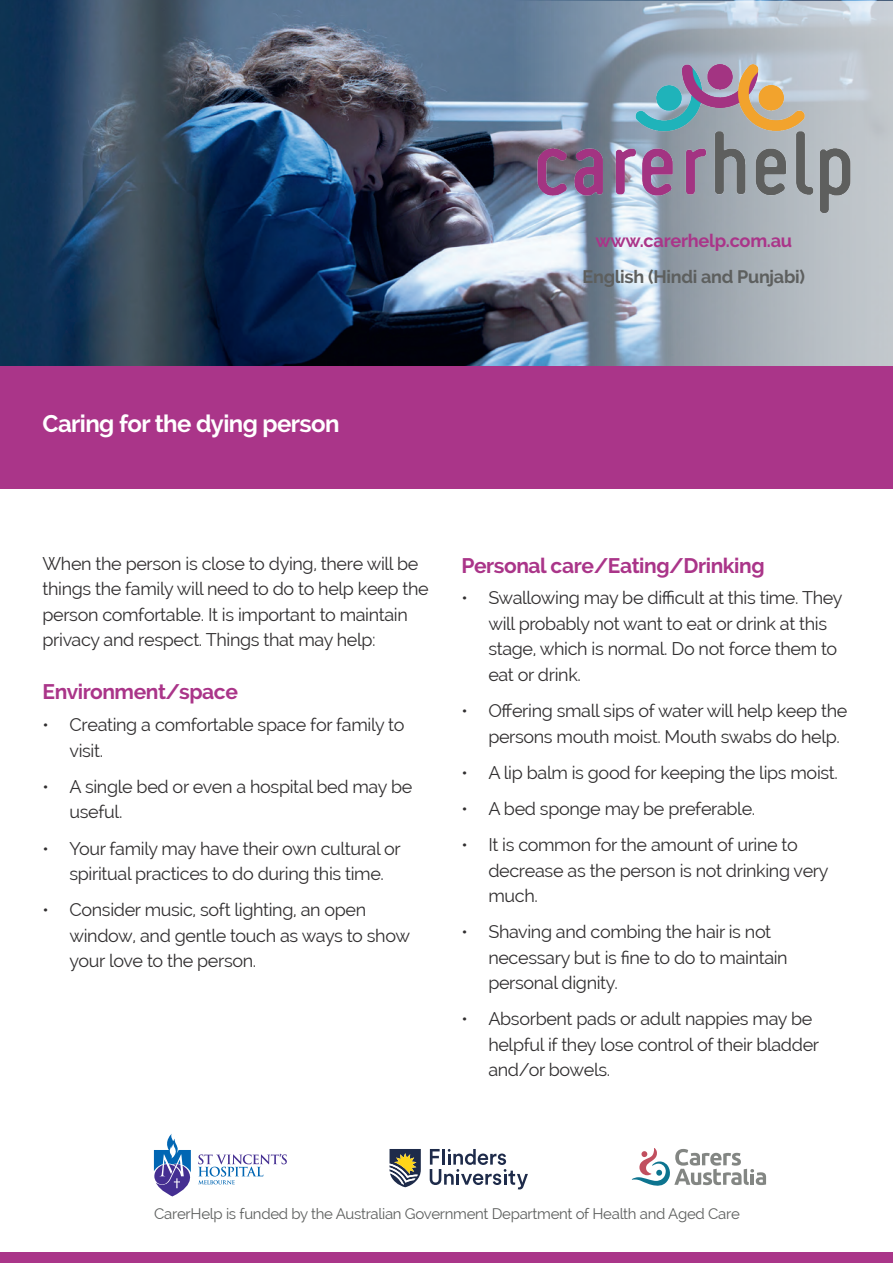
<style>
.page{position:relative;width:893px;height:1263px;background:#fff}
.page>*{position:absolute;margin:0;border:0;box-sizing:border-box;transform-origin:0 0}
.t1{font:700 24px "Raleway";letter-spacing:-.025em;color:#fff}
.t2{font:700 21px "Raleway";letter-spacing:-.02em;color:#aa3589}
.t3{font:700 18.15px "Raleway";letter-spacing:-.015em;color:#aa3589}
.t4{font:18px/25.5px "Raleway";letter-spacing:-.02em;color:#312f30}
.t5{font:700 18px "Raleway";letter-spacing:-.015em;color:#5d5f5e}
.t6{font:15px "Raleway";letter-spacing:-.02em;color:#5d5f5e}
</style>
<div class="page">
<div style="left:0;top:1252px;width:893px;height:11px;background:#aa3589"></div>
<img style="left:0;top:0;width:893px;height:366px">
<img style="left:298px;top:1px;width:595px;height:365px">
<div style="left:0;top:366px;width:893px;height:122px;background:#aa3589"></div>
<img style="left:537px;top:64px;width:314px;height:149px">
<svg style="left:632px;top:1148px;width:134px;height:38px"></svg>
<svg style="left:154px;top:1134px;width:133px;height:62px"></svg>
<svg style="left:390px;top:1149px;width:31px;height:38px"></svg>
<svg style="left:430px;top:1149px;width:98px;height:40px"></svg>
<p class="t3" style="left:595px;top:230px;width:198px">www.carerhelp.com.au</p>
<p class="t5" style="left:583px;top:266px;width:224px">English (Hindi and Punjabi)</p>
<h1 class="t1" style="left:43px;top:409px;width:298px">Caring for the dying person</h1>
<p class="t4" style="left:43px;top:551px;width:388px">When the person is close to dying, there will be things the family will need to do to help keep the person comfortable. It is important to maintain privacy and respect. Things that may help:</p>
<p class="t2" style="left:43px;top:680px;width:197px">Environment/space</p>
<p class="t4" style="left:70px;top:712px;width:336px;text-indent:-27px">• Creating a comfortable space for family to visit.</p>
<p class="t4" style="left:70px;top:774px;width:344px;text-indent:-27px">• A single bed or even a hospital bed may be useful.</p>
<p class="t4" style="left:43px;top:835px;width:360px;text-align:center">• Your family may have their own cultural or spiritual practices to do during this time.</p>
<p class="t4" style="left:70px;top:897px;width:342px;text-indent:-27px">• Consider music, soft lighting, an open window, and gentle touch as ways to show your love to the person.</p>
<p class="t2" style="left:461px;top:553px;width:305px">Personal care/Eating/Drinking</p>
<p class="t4" style="left:488px;top:585px;width:356px;text-indent:-27px">• Swallowing may be difficult at this time. They will probably not want to eat or drink at this stage, which is normal. Do not force them to eat or drink.</p>
<p class="t4" style="left:488px;top:698px;width:361px;text-indent:-27px">• Offering small sips of water will help keep the persons mouth moist. Mouth swabs do help.</p>
<p class="t4" style="left:461px;top:760px;width:378px">• A lip balm is good for keeping the lips moist.</p>
<p class="t4" style="left:461px;top:796px;width:295px">• A bed sponge may be preferable.</p>
<p class="t4" style="left:488px;top:832px;width:342px;text-indent:-27px">• It is common for the amount of urine to decrease as the person is not drinking very much.</p>
<p class="t4" style="left:488px;top:919px;width:301px;text-indent:-27px">• Shaving and combing the hair is not necessary but is fine to do to maintain personal dignity.</p>
<p class="t4" style="left:488px;top:1006px;width:332px;text-indent:-27px">• Absorbent pads or adult nappies may be helpful if they lose control of their bladder and/or bowels.</p>
<p class="t6" style="left:154px;top:1205px;width:587px">CarerHelp is funded by the Australian Government Department of Health and Aged Care</p>
</div>
